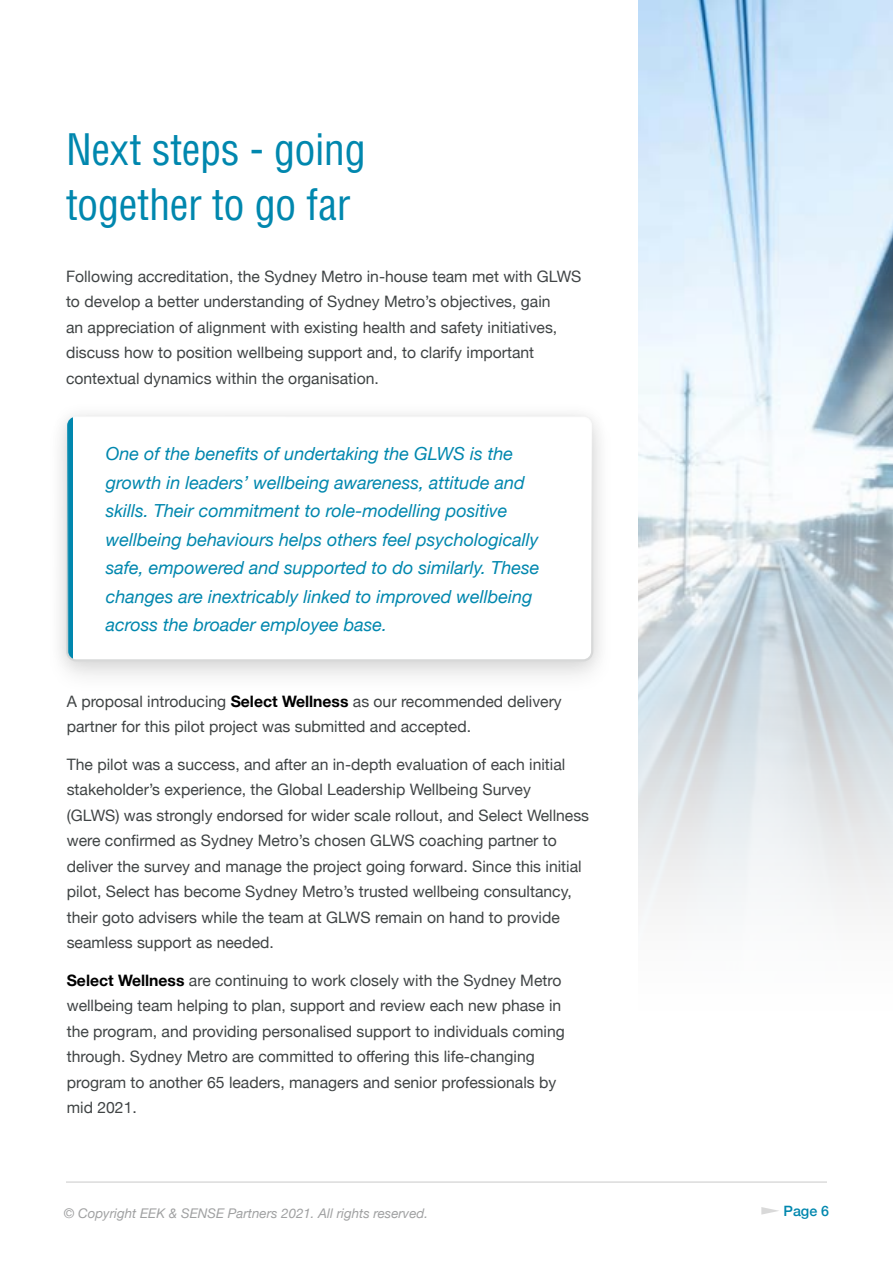
<style>
.page{position:relative;width:893px;height:1263px;background:#fff}
.page>*{position:absolute;margin:0;border:0;box-sizing:border-box;transform-origin:0 0}
.t1{font:condensed 42.3px/55.1px "Helvetica";letter-spacing:-.01em;color:#0087ae}
.t2{font:italic 18px/28.5px "Helvetica Neue";color:#0087ae}
.t3{font:15.75px/25.5px "Helvetica Neue";color:#404445}
.t4{font:500 14.25px "Helvetica Neue";color:#0087ae}
.t5{font:italic 13.35px "Helvetica Neue";color:#a0a1a2}
.s1{font-weight:700;color:#000}
</style>
<div class="page">
<div style="left:49px;top:400px;width:561px;height:279px;background:#000;opacity:.1"></div>
<div style="left:67px;top:417px;width:525px;height:243px;background:#fff;border-radius:9px"></div>
<div style="left:67px;top:417px;width:5px;height:243px;background:#0087ae"></div>
<div style="left:66px;top:415px;width:527px;height:246px;border:2px solid #d7d8d8;border-radius:9px"></div>
<img style="left:638px;top:0;width:255px;height:909px">
<svg style="left:761px;top:1207px;width:18px;height:7px"></svg>
<hr style="left:66px;top:1182px;width:761px;height:1px;background:#c9c9c9">
<h1 class="t1" style="left:66px;top:121px;width:301px">Next steps - going together to go far</h1>
<p class="t3" style="left:66px;top:264px;width:517px">Following accreditation, the Sydney Metro in-house team met with GLWS to develop a better understanding of Sydney Metro’s objectives, gain<br>an appreciation of alignment with existing health and safety initiatives, discuss how to position wellbeing support and, to clarify important contextual dynamics within the organisation.</p>
<p class="t2" style="left:106px;top:440px;width:435px">One of the benefits of undertaking the GLWS is the growth in leaders’ wellbeing awareness, attitude and skills. Their commitment to role-modelling positive wellbeing behaviours helps others feel psychologically safe, empowered and supported to do similarly. These changes are inextricably linked to improved wellbeing across the broader employee base.</p>
<p class="t3" style="left:67px;top:689px;width:496px">A proposal introducing <span class="s1">Select Wellness</span> as our recommended delivery partner for this pilot project was submitted and accepted.</p>
<p class="t3" style="left:67px;top:752px;width:524px">The pilot was a success, and after an in-depth evaluation of each initial stakeholder’s experience, the Global Leadership Wellbeing Survey<br>(GLWS) was strongly endorsed for wider scale rollout, and Select Wellness were confirmed as Sydney Metro’s chosen GLWS coaching partner to deliver the survey and manage the project going forward. Since this initial pilot, Select has become Sydney Metro’s trusted wellbeing consultancy, their goto advisers while the team at GLWS remain on hand to provide seamless support as needed.</p>
<p class="t3" style="left:67px;top:968px;width:500px"><span class="s1">Select Wellness</span> are continuing to work closely with the Sydney Metro wellbeing team helping to plan, support and review each new phase in the program, and providing personalised support to individuals coming through. Sydney Metro are committed to offering this life-changing program to another 65 leaders, managers and senior professionals by mid 2021.</p>
<p class="t5" style="left:64px;top:1203px;width:366px">© Copyright EEK &amp; SENSE Partners 2021. All rights reserved.</p>
<p class="t4" style="left:783px;top:1199px;width:47px">Page 6</p>
</div>
